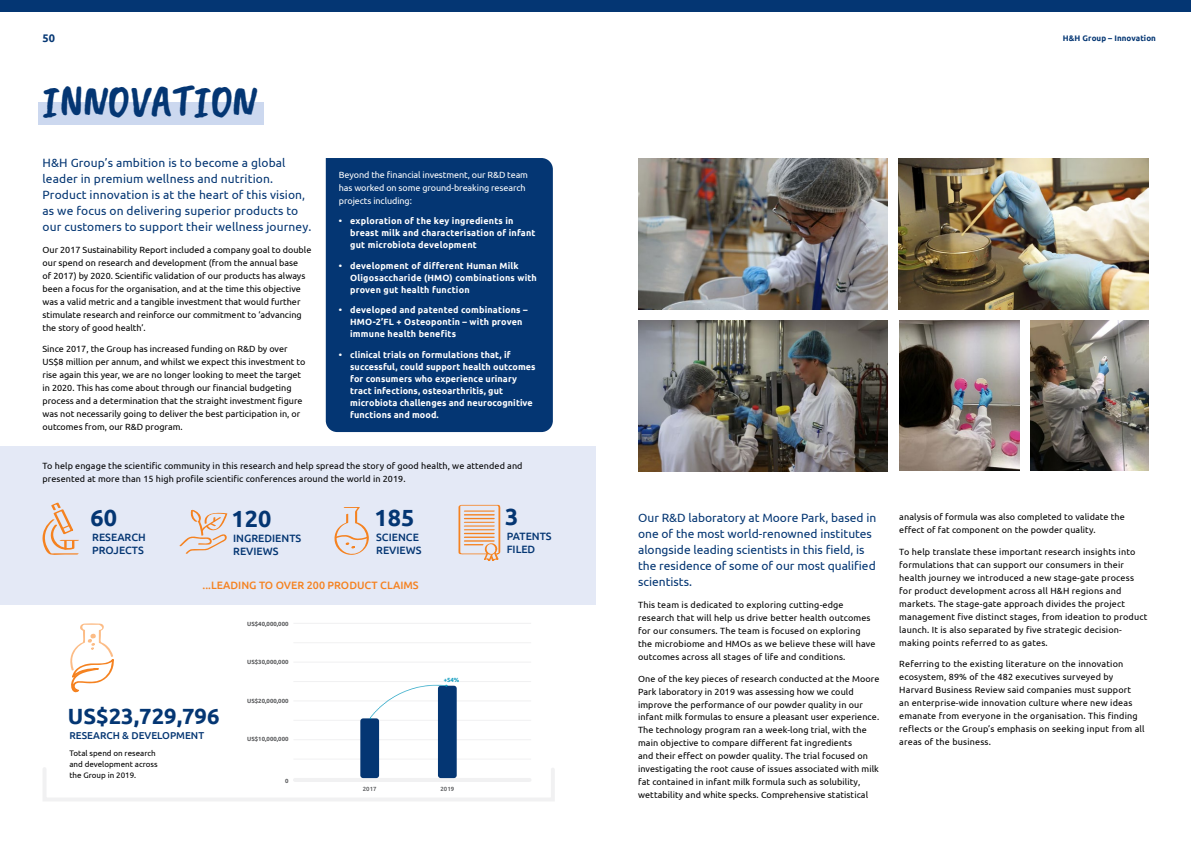
<style>
.page{position:relative;width:1191px;height:842px;background:#fff}
.page>*{position:absolute;margin:0;border:0;box-sizing:border-box;transform-origin:0 0}
.t1{font:45px "Caveat Brush";color:#043673}
.t2{font:700 23.4px "Ubuntu";color:#043673}
.t3{font:700 22px "Ubuntu";color:#043673}
.t4{font:12px/16px "Ubuntu";letter-spacing:.01em;color:#043673}
.t5{font:700 11px "Ubuntu";color:#043673}
.t6{font:500 10.7px "Ubuntu";color:#f58220}
.t7{font:500 10.6px/12.7px "Ubuntu";color:#043673}
.t8{font:500 10px "Ubuntu";color:#043673}
.t9{font:9px/13px "Ubuntu";letter-spacing:.01em;color:#000}
.t10{font:700 9px/12px "Ubuntu";letter-spacing:.02em;color:#fff}
.t11{font:9px/13px "Ubuntu";letter-spacing:-.01em;color:#fff}
.t12{font:8px/11px "Ubuntu";color:#000}
.t13{font:700 8px "Ubuntu";letter-spacing:.01em;color:#043673}
.t14{font:700 6px "Ubuntu";color:#58595b}
.t15{font:500 6px "Ubuntu";color:#58595b}
.t16{font:700 6px "Ubuntu";color:#129dc0}
</style>
<div class="page">
<div style="left:0;top:446px;width:595px;height:159px;background:#e4e9f6"></div>
<img style="left:899px;top:320px;width:120px;height:151px">
<div style="left:39px;top:102px;width:225px;height:23px;background:#ccd8ef"></div>
<div style="left:0;top:0;width:1191px;height:12px;background:#043673"></div>
<svg style="left:42px;top:502px;width:37px;height:53px"></svg>
<svg style="left:334px;top:507px;width:35px;height:48px"></svg>
<svg style="left:179px;top:510px;width:48px;height:44px"></svg>
<svg style="left:458px;top:505px;width:43px;height:56px"></svg>
<img style="left:1030px;top:320px;width:118px;height:151px">
<img style="left:638px;top:320px;width:249px;height:151px">
<div style="left:326px;top:158px;width:227px;height:274px;background:#043673"></div>
<hr style="left:293px;top:759px;width:238px;height:1px;background:#f1f1f2">
<hr style="left:293px;top:739px;width:238px;height:1px;background:#f1f1f2">
<hr style="left:293px;top:720px;width:238px;height:1px;background:#f1f1f2">
<hr style="left:293px;top:700px;width:238px;height:1px;background:#f1f1f2">
<hr style="left:293px;top:681px;width:238px;height:1px;background:#f1f1f2">
<hr style="left:293px;top:661px;width:238px;height:2px;background:#f1f1f2">
<hr style="left:293px;top:623px;width:238px;height:1px;background:#f1f1f2">
<hr style="left:293px;top:642px;width:238px;height:1px;background:#f1f1f2">
<div style="left:438px;top:686px;width:19px;height:92px;background:#043673;border-radius:3px"></div>
<div style="left:360px;top:718px;width:19px;height:60px;background:#043673;border-radius:3px"></div>
<svg style="left:370px;top:684px;width:77px;height:35px"></svg>
<svg style="left:70px;top:623px;width:44px;height:70px"></svg>
<svg style="left:43px;top:765px;width:512px;height:36px"></svg>
<img style="left:899px;top:158px;width:249px;height:151px">
<img style="left:638px;top:158px;width:249px;height:151px">
<p class="t5" style="left:43px;top:32px;width:14px">50</p>
<h1 class="t1" style="left:43px;top:75px;width:216px">INNOVATION</h1>
<h3 class="t4" style="left:43px;top:155px;width:270px">H&amp;H Group’s ambition is to become a global leader in premium wellness and nutrition.<br>Product innovation is at the heart of this vision, as we focus on delivering superior products to our customers to support their wellness journey.</h3>
<p class="t9" style="left:43px;top:243px;width:270px">Our 2017 Sustainability Report included a company goal to double our spend on research and development (from the annual base<br>of 2017) by 2020. Scientific validation of our products has always been a focus for the organisation, and at the time this objective was a valid metric and a tangible investment that would further stimulate research and reinforce our commitment to ‘advancing the story of good health’.</p>
<p class="t9" style="left:43px;top:342px;width:264px">Since 2017, the Group has increased funding on R&amp;D by over US$8 million per annum, and whilst we expect this investment to rise again this year, we are no longer looking to meet the target in 2020. This has come about through our financial budgeting process and a determination that the straight investment figure was not necessarily going to deliver the best participation in, or outcomes from, our R&amp;D program.</p>
<p class="t9" style="left:43px;top:459px;width:481px">To help engage the scientific community in this research and help spread the story of good health, we attended and presented at more than 15 high profile scientific conferences around the world in 2019.</p>
<p class="t11" style="left:339px;top:168px;width:191px">Beyond the financial investment, our R&amp;D team has worked on some ground-breaking research projects including:</p>
<p class="t10" style="left:350px;top:215px;width:187px;text-indent:-11px">• exploration of the key ingredients in breast milk and characterisation of infant gut microbiota development</p>
<p class="t10" style="left:350px;top:259px;width:188px;text-indent:-11px">• development of different Human Milk<br>Oligosaccharide (HMO) combinations with proven gut health function</p>
<p class="t10" style="left:350px;top:304px;width:179px;text-indent:-11px">• developed and patented combinations –<br>HMO-2’FL + Osteopontin – with proven immune health benefits</p>
<p class="t10" style="left:350px;top:348px;width:187px;text-indent:-11px">• clinical trials on formulations that, if successful, could support health outcomes for consumers who experience urinary tract infections, osteoarthritis, gut microbiota challenges and neurocognitive functions and mood.</p>
<h2 class="t2" style="left:91px;top:504px;width:28px">60</h2>
<p class="t7" style="left:92px;top:530px;width:55px">RESEARCH<br>PROJECTS</p>
<h2 class="t2" style="left:231px;top:505px;width:41px">120</h2>
<p class="t7" style="left:233px;top:532px;width:70px">INGREDIENTS<br>REVIEWS</p>
<h2 class="t2" style="left:374px;top:504px;width:41px">185</h2>
<p class="t7" style="left:376px;top:530px;width:47px">SCIENCE<br>REVIEWS</p>
<p class="t6" style="left:202px;top:578px;width:218px">...LEADING TO OVER 200 PRODUCT CLAIMS</p>
<p class="t14" style="left:247px;top:620px;width:43px">US$40,000,000</p>
<p class="t14" style="left:247px;top:658px;width:43px">US$30,000,000</p>
<p class="t14" style="left:247px;top:697px;width:43px">US$20,000,000</p>
<h3 class="t3" style="left:68px;top:702px;width:153px">US$23,729,796</h3>
<p class="t8" style="left:69px;top:729px;width:136px">RESEARCH &amp; DEVELOPMENT</p>
<p class="t12" style="left:69px;top:747px;width:90px">Total spend on research and development across the Group in 2019.</p>
<p class="t14" style="left:247px;top:735px;width:43px">US$10,000,000</p>
<p class="t14" style="left:285px;top:777px;width:5px">0</p>
<p class="t16" style="left:444px;top:676px;width:17px">+54%</p>
<p class="t15" style="left:363px;top:785px;width:15px">2017</p>
<p class="t15" style="left:440px;top:785px;width:15px">2019</p>
<h2 class="t2" style="left:505px;top:503px;width:15px">3</h2>
<p class="t7" style="left:507px;top:529px;width:46px">PATENTS<br>FILED</p>
<p class="t13" style="left:1063px;top:33px;width:95px">H&amp;H Group – Innovation</p>
<h3 class="t4" style="left:638px;top:510px;width:240px">Our R&amp;D laboratory at Moore Park, based in one of the most world-renowned institutes alongside leading scientists in this field, is the residence of some of our most qualified scientists.</h3>
<p class="t9" style="left:638px;top:598px;width:239px">This team is dedicated to exploring cutting-edge research that will help us drive better health outcomes for our consumers. The team is focused on exploring the microbiome and HMOs as we believe these will have outcomes across all stages of life and conditions.</p>
<p class="t9" style="left:638px;top:671px;width:243px">One of the key pieces of research conducted at the Moore Park laboratory in 2019 was assessing how we could improve the performance of our powder quality in our infant milk formulas to ensure a pleasant user experience.<br>The technology program ran a week-long trial, with the main objective to compare different fat ingredients<br>and their effect on powder quality. The trial focused on investigating the root cause of issues associated with milk fat contained in infant milk formula such as solubility, wettability and white specks. Comprehensive statistical</p>
<p class="t9" style="left:899px;top:510px;width:227px">analysis of formula was also completed to validate the effect of fat component on the powder quality.</p>
<p class="t9" style="left:899px;top:545px;width:250px">To help translate these important research insights into formulations that can support our consumers in their health journey we introduced a new stage-gate process for product development across all H&amp;H regions and markets. The stage-gate approach divides the project management five distinct stages, from ideation to product launch. It is also separated by five strategic decision&shy;making points referred to as gates.</p>
<p class="t9" style="left:899px;top:657px;width:247px">Referring to the existing literature on the innovation ecosystem, 89% of the 482 executives surveyed by Harvard Business Review said companies must support<br>an enterprise-wide innovation culture where new ideas emanate from everyone in the organisation. This finding reflects or the Group’s emphasis on seeking input from all areas of the business.</p>
</div>
